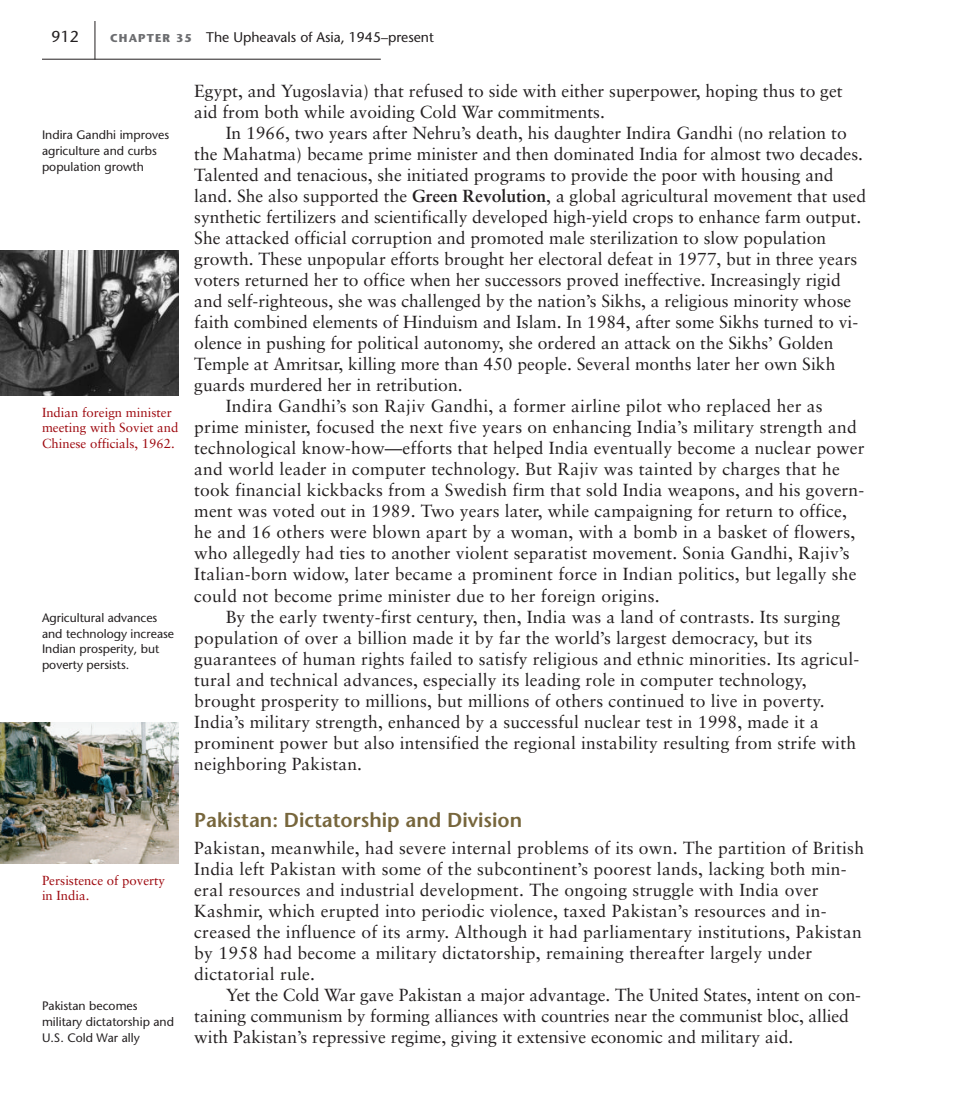
<style>
.page{position:relative;width:953px;height:1108px;background:#fff}
.page>*{position:absolute;margin:0;border:0;box-sizing:border-box;transform-origin:0 0}
.t1{font:600 20.12px "Stone Sans";color:#77663c}
.t2{font:17.5px/21px "Sabon";letter-spacing:.01em;color:#231f20}
.t3{font:15.75px "Stone Sans";color:#231f20}
.t4{font:14px "Stone Sans";color:#231f20}
.t5{font:13.12px/15.8px "Sabon";color:#9d070d}
.t6{font:12.25px/15.8px "Stone Sans";color:#231f20}
.s1{font-weight:700;font-size:11.38px;color:#6c6d70}
.s2{font-weight:700}
</style>
<div class="page">
<svg style="left:0;top:21px;width:381px;height:843px"></svg>
<p class="t3" style="left:52px;top:30px;width:29px">912</p>
<p class="t4" style="left:110px;top:32px;width:325px"><span class="s1">CHAPTER 35</span> The Upheavals of Asia, 1945–present</p>
<p class="t2" style="left:194px;top:82px;width:650px">Egypt, and Yugoslavia) that refused to side with either superpower, hoping thus to get aid from both while avoiding Cold War commitments.</p>
<p class="t2" style="left:226px;top:124px;width:622px">In 1966, two years after Nehru’s death, his daughter Indira Gandhi (no relation to</p>
<p class="t2" style="left:194px;top:145px;width:670px">the Mahatma) became prime minister and then dominated India for almost two decades.</p>
<p class="t2" style="left:194px;top:166px;width:641px">Talented and tenacious, she initiated programs to provide the poor with housing and</p>
<p class="t2" style="left:194px;top:187px;width:673px">land. She also supported the <span class="s2">Green Revolution</span>, a global agricultural movement that used</p>
<p class="t2" style="left:194px;top:208px;width:668px">synthetic fertilizers and scientifically developed high-yield crops to enhance farm output.</p>
<p class="t2" style="left:194px;top:229px;width:633px">She attacked official corruption and promoted male sterilization to slow population</p>
<p class="t2" style="left:194px;top:250px;width:665px">growth. These unpopular efforts brought her electoral defeat in 1977, but in three years</p>
<p class="t2" style="left:194px;top:271px;width:648px">voters returned her to office when her successors proved ineffective. Increasingly rigid</p>
<p class="t2" style="left:194px;top:292px;width:658px">and self-righteous, she was challenged by the nation’s Sikhs, a religious minority whose</p>
<p class="t2" style="left:194px;top:313px;width:665px">faith combined elements of Hinduism and Islam. In 1984, after some Sikhs turned to vi-</p>
<p class="t2" style="left:194px;top:334px;width:641px">olence in pushing for political autonomy, she ordered an attack on the Sikhs’ Golden</p>
<p class="t2" style="left:194px;top:355px;width:643px">Temple at Amritsar, killing more than 450 people. Several months later her own Sikh</p>
<p class="t2" style="left:194px;top:376px;width:270px">guards murdered her in retribution.</p>
<p class="t2" style="left:226px;top:397px;width:598px">Indira Gandhi’s son Rajiv Gandhi, a former airline pilot who replaced her as</p>
<p class="t2" style="left:194px;top:418px;width:664px">prime minister, focused the next five years on enhancing India’s military strength and</p>
<p class="t2" style="left:194px;top:439px;width:672px">technological know-how—efforts that helped India eventually become a nuclear power</p>
<p class="t2" style="left:194px;top:460px;width:647px">and world leader in computer technology. But Rajiv was tainted by charges that he</p>
<p class="t2" style="left:194px;top:481px;width:671px">took financial kickbacks from a Swedish firm that sold India weapons, and his govern-</p>
<p class="t2" style="left:194px;top:502px;width:654px">ment was voted out in 1989. Two years later, while campaigning for return to office,</p>
<p class="t2" style="left:194px;top:523px;width:663px">he and 16 others were blown apart by a woman, with a bomb in a basket of flowers,</p>
<p class="t2" style="left:194px;top:544px;width:657px">who allegedly had ties to another violent separatist movement. Sonia Gandhi, Rajiv’s</p>
<p class="t2" style="left:194px;top:565px;width:664px">Italian-born widow, later became a prominent force in Indian politics, but legally she</p>
<p class="t2" style="left:194px;top:586px;width:467px">could not become prime minister due to her foreign origins.</p>
<p class="t2" style="left:226px;top:607px;width:616px">By the early twenty-first century, then, India was a land of contrasts. Its surging</p>
<p class="t2" style="left:194px;top:628px;width:619px">population of over a billion made it by far the world’s largest democracy, but its</p>
<p class="t2" style="left:194px;top:649px;width:666px">guarantees of human rights failed to satisfy religious and ethnic minorities. Its agricul-</p>
<p class="t2" style="left:194px;top:670px;width:614px">tural and technical advances, especially its leading role in computer technology,</p>
<p class="t2" style="left:194px;top:691px;width:632px">brought prosperity to millions, but millions of others continued to live in poverty.</p>
<p class="t2" style="left:194px;top:712px;width:626px">India’s military strength, enhanced by a successful nuclear test in 1998, made it a</p>
<p class="t2" style="left:194px;top:733px;width:663px">prominent power but also intensified the regional instability resulting from strife with</p>
<p class="t2" style="left:194px;top:754px;width:169px">neighboring Pakistan.</p>
<p class="t1" style="left:194px;top:812px;width:329px">Pakistan: Dictatorship and Division</p>
<p class="t2" style="left:194px;top:838px;width:671px">Pakistan, meanwhile, had severe internal problems of its own. The partition of British India left Pakistan with some of the subcontinent’s poorest lands, lacking both min&shy;eral resources and industrial development. The ongoing struggle with India over Kashmir, which erupted into periodic violence, taxed Pakistan’s resources and in&shy;creased the influence of its army. Although it had parliamentary institutions, Pakistan by 1958 had become a military dictatorship, remaining thereafter largely under dictatorial rule.</p>
<p class="t2" style="left:194px;top:985px;width:668px;text-indent:32px">Yet the Cold War gave Pakistan a major advantage. The United States, intent on con&shy;taining communism by forming alliances with countries near the communist bloc, allied with Pakistan’s repressive regime, giving it extensive economic and military aid.</p>
<p class="t6" style="left:42px;top:128px;width:129px">Indira Gandhi improves agriculture and curbs population growth</p>
<p class="t5" style="left:42px;top:405px;width:138px">Indian foreign minister meeting with Soviet and<br>Chinese officials, 1962.</p>
<p class="t6" style="left:42px;top:611px;width:134px">Agricultural advances and technology increase<br>Indian prosperity, but poverty persists.</p>
<p class="t5" style="left:42px;top:873px;width:125px">Persistence of poverty in India.</p>
<p class="t6" style="left:42px;top:999px;width:134px">Pakistan becomes military dictatorship and<br>U.S. Cold War ally</p>
</div>
